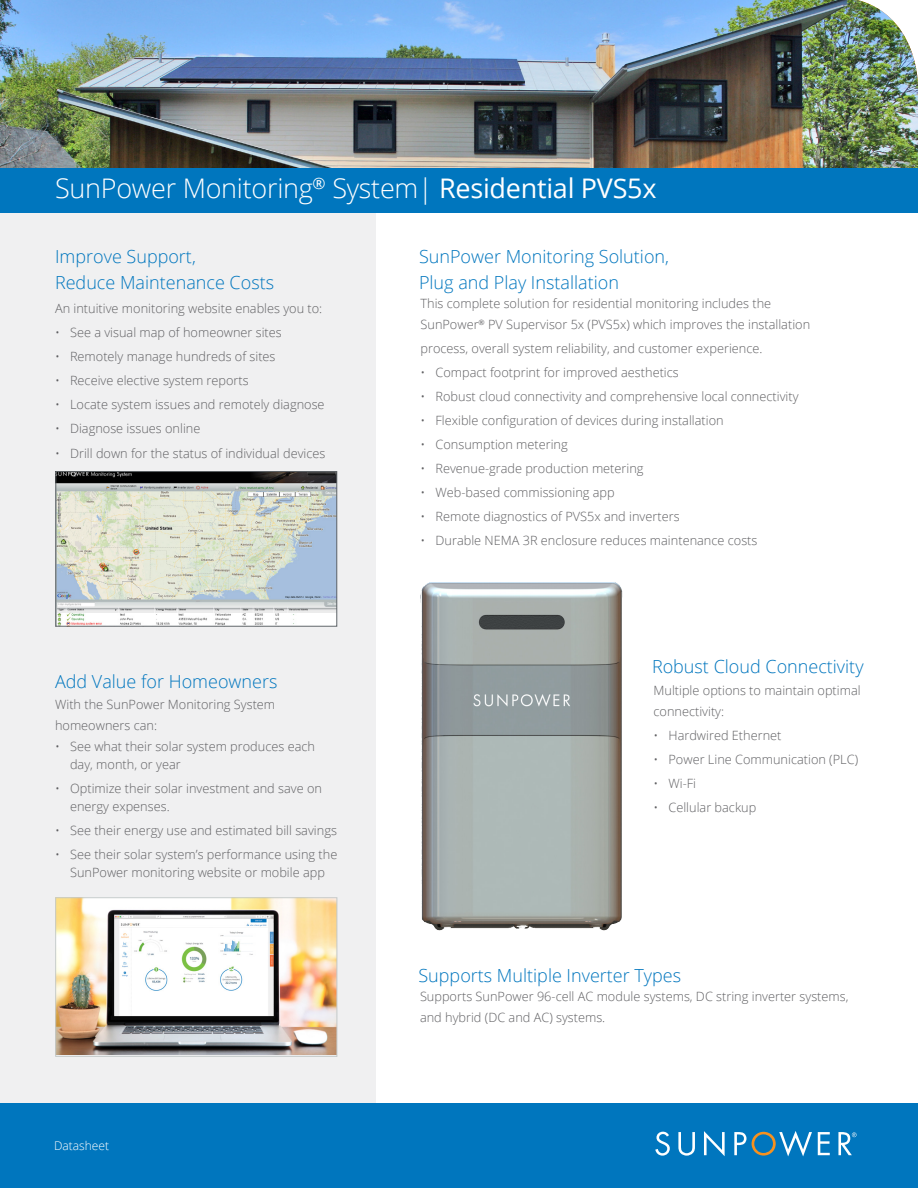
<style>
.page{position:relative;width:918px;height:1188px;background:#fff}
.page>*{position:absolute;margin:0;border:0;box-sizing:border-box;transform-origin:0 0}
.t1{font:300 27px "Open Sans";letter-spacing:-.01em;color:#fff}
.headers_all_cap{font:300 18px/25.5px "Open Sans";color:#0076be}
.headers_all_cap-2{font:300 12.75px/21px "Open Sans";color:#5f5f62}
.headers_all_cap-3{font:300 12px "Open Sans";color:#fff}
.s1{font-weight:400}
</style>
<div class="page">
<img style="left:0;top:0;width:918px;height:168px">
<div style="left:0;top:168px;width:918px;height:45px;background:#0076be"></div>
<div style="left:0;top:213px;width:376px;height:891px;background:#f0f0f1"></div>
<div style="left:0;top:1104px;width:918px;height:84px;background:#0076be"></div>
<svg style="left:655px;top:1132px;width:15px;height:24px"></svg>
<svg style="left:678px;top:1132px;width:17px;height:24px"></svg>
<svg style="left:704px;top:1131px;width:21px;height:25px"></svg>
<svg style="left:818px;top:1132px;width:12px;height:23px"></svg>
<svg style="left:734px;top:1131px;width:78px;height:25px"></svg>
<svg style="left:838px;top:1132px;width:19px;height:23px"></svg>
<img style="left:57px;top:473px;width:278px;height:152px">
<div style="left:55px;top:471px;width:282px;height:156px;border:1px solid #5e6367"></div>
<img style="left:57px;top:899px;width:278px;height:156px">
<div style="left:55px;top:897px;width:282px;height:160px;border:1px solid #c4caca"></div>
<img style="left:420px;top:582px;width:202px;height:349px">
<h1 class="t1" style="left:55px;top:170px;width:603px">SunPower Monitoring<sup>®</sup> System| <span class="s1">Residential PVS5x</span></h1>
<p class="headers_all_cap" style="left:55px;top:243px;width:221px">Improve Support,<br>Reduce Maintenance Costs</p>
<p class="headers_all_cap-2" style="left:55px;top:297px;width:269px">An intuitive monitoring website enables you to:</p>
<p class="headers_all_cap-2" style="left:55px;top:321px;width:228px">• See a visual map of homeowner sites</p>
<p class="headers_all_cap-2" style="left:55px;top:345px;width:222px">• Remotely manage hundreds of sites</p>
<p class="headers_all_cap-2" style="left:55px;top:369px;width:195px">• Receive elective system reports</p>
<p class="headers_all_cap-2" style="left:55px;top:393px;width:271px">• Locate system issues and remotely diagnose</p>
<p class="headers_all_cap-2" style="left:55px;top:417px;width:147px">• Diagnose issues online</p>
<p class="headers_all_cap-2" style="left:55px;top:443px;width:272px">• Drill down for the status of individual devices</p>
<p class="headers_all_cap" style="left:55px;top:668px;width:224px">Add Value for Homeowners</p>
<p class="headers_all_cap-2" style="left:55px;top:693px;width:222px">With the SunPower Monitoring System homeowners can:</p>
<p class="headers_all_cap-2" style="left:70px;top:737px;width:246px;line-height:18px;text-indent:-15px">• See what their solar system produces each day, month, or year</p>
<p class="headers_all_cap-2" style="left:70px;top:779px;width:253px;line-height:18px;text-indent:-15px">• Optimize their solar investment and save on energy expenses.</p>
<p class="headers_all_cap-2" style="left:55px;top:819px;width:283px">• See their energy use and estimated bill savings</p>
<p class="headers_all_cap-2" style="left:55px;top:845px;width:284px;line-height:18px;text-align:center">• See their solar system’s performance using the<br>SunPower monitoring website or mobile app</p>
<p class="headers_all_cap-3" style="left:54px;top:1137px;width:57px">Datasheet</p>
<p class="headers_all_cap" style="left:419px;top:243px;width:252px">SunPower Monitoring Solution,<br>Plug and Play Installation</p>
<p class="headers_all_cap-2" style="left:421px;top:293px;width:391px">This complete solution for residential monitoring includes the<br>SunPower<sup>®</sup> PV Supervisor 5x (PVS5x) which improves the installation</p>
<p class="headers_all_cap-2" style="left:421px;top:338px;width:343px">process, overall system reliability, and customer experience.</p>
<p class="headers_all_cap-2" style="left:421px;top:362px;width:260px">• Compact footprint for improved aesthetics</p>
<p class="headers_all_cap-2" style="left:421px;top:386px;width:380px">• Robust cloud connectivity and comprehensive local connectivity</p>
<p class="headers_all_cap-2" style="left:421px;top:410px;width:305px">• Flexible configuration of devices during installation</p>
<p class="headers_all_cap-2" style="left:421px;top:434px;width:149px">• Consumption metering</p>
<p class="headers_all_cap-2" style="left:421px;top:458px;width:225px">• Revenue-grade production metering</p>
<p class="headers_all_cap-2" style="left:421px;top:482px;width:196px">• Web-based commissioning app</p>
<p class="headers_all_cap-2" style="left:421px;top:506px;width:261px">• Remote diagnostics of PVS5x and inverters</p>
<p class="headers_all_cap-2" style="left:421px;top:530px;width:338px">• Durable NEMA 3R enclosure reduces maintenance costs</p>
<p class="headers_all_cap" style="left:652px;top:653px;width:213px">Robust Cloud Connectivity</p>
<p class="headers_all_cap-2" style="left:654px;top:679px;width:209px">Multiple options to maintain optimal connectivity:</p>
<p class="headers_all_cap-2" style="left:654px;top:724px;width:130px">• Hardwired Ethernet</p>
<p class="headers_all_cap-2" style="left:654px;top:748px;width:206px">• Power Line Communication (PLC)</p>
<p class="headers_all_cap-2" style="left:654px;top:772px;width:44px">• Wi-Fi</p>
<p class="headers_all_cap-2" style="left:654px;top:796px;width:104px">• Cellular backup</p>
<p class="headers_all_cap" style="left:418px;top:963px;width:264px">Supports Multiple Inverter Types</p>
<p class="headers_all_cap-2" style="left:420px;top:986px;width:430px">Supports SunPower 96-cell AC module systems, DC string inverter systems, and hybrid (DC and AC) systems.</p>
</div>
